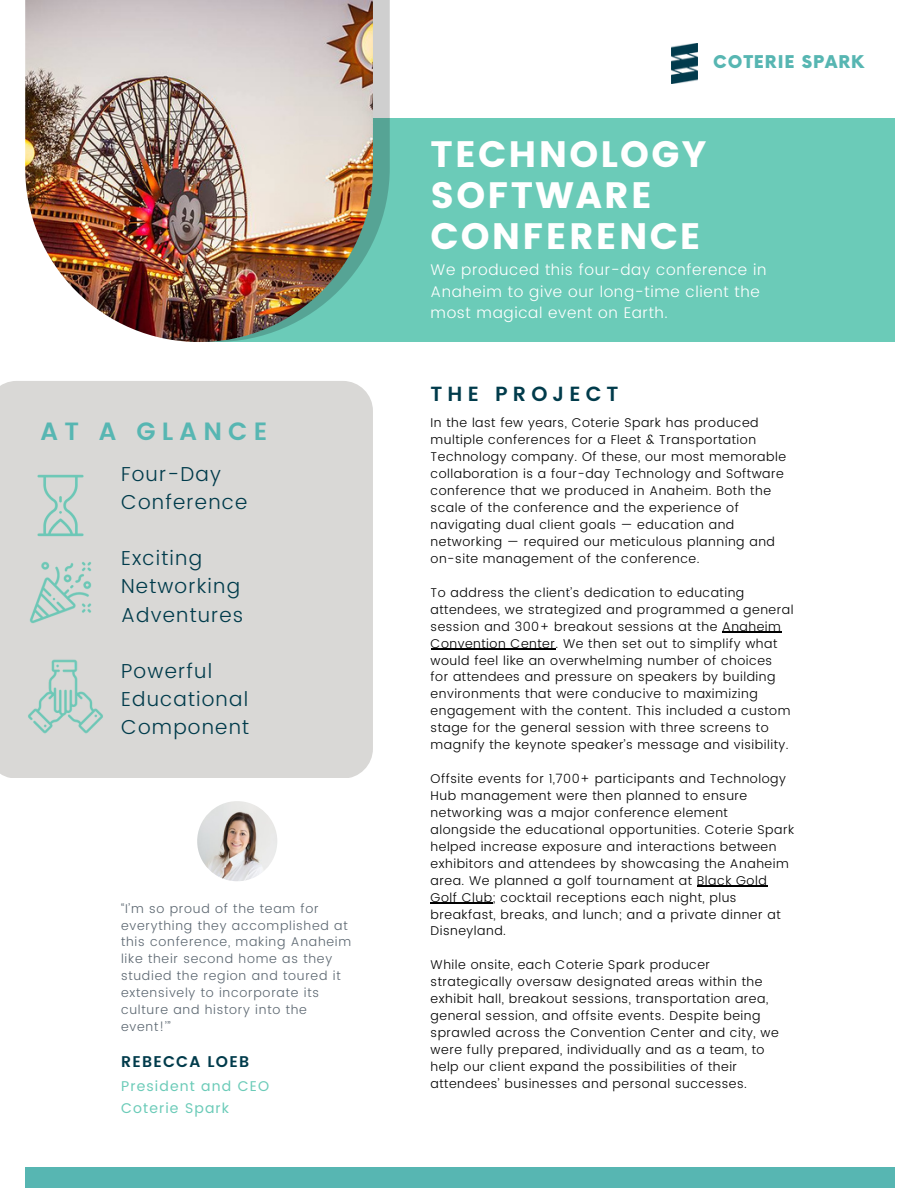
<style>
.page{position:relative;width:918px;height:1188px;background:#fff}
.page>*{position:absolute;margin:0;border:0;box-sizing:border-box;transform-origin:0 0}
.t1{font:36.75px/41.2px "Poppins";letter-spacing:.06em;color:#fff}
.t2{font:600 24.9px "Poppins";letter-spacing:.25em;color:#57b6b2}
.t3{font:600 20.4px "Poppins";letter-spacing:.25em;color:#003b4b}
.t4{font:300 20.25px/28.2px "Poppins";letter-spacing:.06em;color:#003b4b}
.t5{font:900 17.25px "Now";letter-spacing:.06em;color:#57b6b2}
.t6{font:300 15.45px/21.3px "Poppins";letter-spacing:.04em;color:#fff}
.t7{font:600 15.45px "Poppins";letter-spacing:.08em;color:#003b4b}
.t8{font:14.1px/21.3px "Poppins";letter-spacing:.08em;color:#6bcbb8}
.t9{font:300 12.75px/17px "Poppins";letter-spacing:.04em;color:#000}
.t10{font:300 12.75px/17px "Poppins";letter-spacing:.06em;color:#5b6670}
</style>
<div class="page">
<div style="left:190px;top:119px;width:705px;height:223px;background:#6bcbb8"></div>
<svg style="left:373px;top:0;width:17px;height:242px;background:#93bdb5"></svg>
<img style="left:25px;top:0;width:348px;height:342px">
<div style="left:0;top:381px;width:373px;height:397px;background:#d9d8d6"></div>
<div style="left:25px;top:1167px;width:869px;height:21px;background:#57b6b2"></div>
<img style="left:197px;top:801px;width:80px;height:80px;border-radius:50%">
<img style="left:671px;top:44px;width:26px;height:39px">
<div style="left:0;top:418px;width:148px;height:175px;background:#d9d8d6"></div>
<img style="left:0;top:516px;width:138px;height:98px">
<img style="left:0;top:614px;width:148px;height:164px">
<hr style="left:722px;top:632px;width:60px;height:1px;background:#000">
<hr style="left:431px;top:649px;width:124px;height:1px;background:#000">
<hr style="left:697px;top:886px;width:70px;height:1px;background:#000">
<hr style="left:431px;top:903px;width:62px;height:1px;background:#000">
<h2 class="t2" style="left:41px;top:417px;width:228px">AT A GLANCE</h2>
<h3 class="t4" style="left:121px;top:460px;width:128px">Four-Day<br>Conference</h3>
<h3 class="t4" style="left:121px;top:544px;width:124px">Exciting<br>Networking<br>Adventures</h3>
<h3 class="t4" style="left:121px;top:657px;width:129px">Powerful<br>Educational<br>Component</h3>
<p class="t10" style="left:121px;top:900px;width:232px">“I’m so proud of the team for everything they accomplished at this conference, making Anaheim like their second home as they studied the region and toured it extensively to incorporate its culture and history into the event!’”</p>
<p class="t7" style="left:121px;top:1053px;width:130px">REBECCA LOEB</p>
<p class="t8" style="left:121px;top:1076px;width:150px">President and CEO<br>Coterie Spark</p>
<h3 class="t5" style="left:713px;top:52px;width:153px">COTERIE SPARK</h3>
<h1 class="t1" style="left:431px;top:133px;width:278px">TECHNOLOGY<br>SOFTWARE<br>CONFERENCE</h1>
<p class="t6" style="left:431px;top:259px;width:337px">We produced this four-day conference in<br>Anaheim to give our long-time client the most magical event on Earth.</p>
<h3 class="t3" style="left:431px;top:382px;width:189px">THE PROJECT</h3>
<p class="t9" style="left:431px;top:415px;width:357px">In the last few years, Coterie Spark has produced multiple conferences for a Fleet &amp; Transportation Technology company. Of these, our most memorable collaboration is a four-day Technology and Software conference that we produced in Anaheim. Both the scale of the conference and the experience of navigating dual client goals — education and networking — required our meticulous planning and on-site management of the conference.</p>
<p class="t9" style="left:431px;top:584px;width:364px">To address the client’s dedication to educating attendees, we strategized and programmed a general session and 300+ breakout sessions at the Anaheim Convention Center. We then set out to simplify what would feel like an overwhelming number of choices<br>for attendees and pressure on speakers by building environments that were conducive to maximizing engagement with the content. This included a custom stage for the general session with three screens to magnify the keynote speaker’s message and visibility.</p>
<p class="t9" style="left:431px;top:770px;width:365px">Offsite events for 1,700+ participants and Technology Hub management were then planned to ensure networking was a major conference element alongside the educational opportunities. Coterie Spark helped increase exposure and interactions between exhibitors and attendees by showcasing the Anaheim area. We planned a golf tournament at Black Gold Golf Club; cocktail receptions each night, plus breakfast, breaks, and lunch; and a private dinner at Disneyland.</p>
<p class="t9" style="left:431px;top:956px;width:350px">While onsite, each Coterie Spark producer strategically oversaw designated areas within the exhibit hall, breakout sessions, transportation area, general session, and offsite events. Despite being sprawled across the Convention Center and city, we were fully prepared, individually and as a team, to help our client expand the possibilities of their attendees’ businesses and personal successes.</p>
</div>
